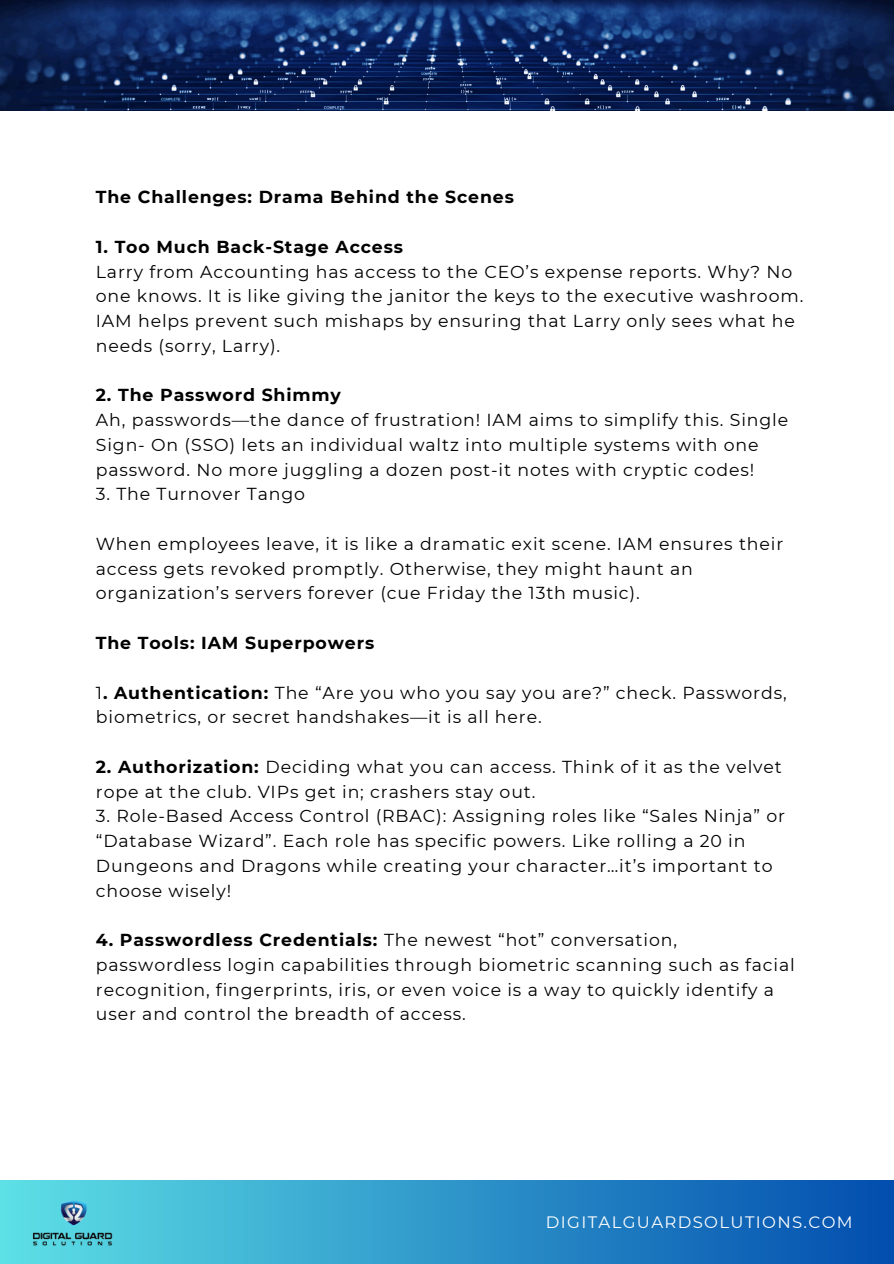
<style>
.page{position:relative;width:894px;height:1264px;background:#fff}
.page>*{position:absolute;margin:0;border:0;box-sizing:border-box;transform-origin:0 0}
.t1{font:17.25px/24.8px "Montserrat";letter-spacing:.05em;color:#000}
.t2{font:700 17.25px "Montserrat";letter-spacing:.05em;color:#000}
.t3{font:16.5px "Montserrat";letter-spacing:.08em;color:#fff}
.s1{font-weight:700}
</style>
<div class="page">
<div style="left:0;top:1180px;width:893px;height:83px;background:linear-gradient(to right,#5de0e6,#024dae)"></div>
<img style="left:29px;top:1195px;width:85px;height:54px">
<img style="left:0;top:0;width:893px;height:111px">
<p class="t2" style="left:96px;top:186px;width:419px">The Challenges: Drama Behind the Scenes</p>
<p class="t2" style="left:96px;top:236px;width:308px">1. Too Much Back-Stage Access</p>
<p class="t1" style="left:96px;top:259px;width:708px">Larry from Accounting has access to the CEO’s expense reports. Why? No one knows. It is like giving the janitor the keys to the executive washroom.<br>IAM helps prevent such mishaps by ensuring that Larry only sees what he needs (sorry, Larry).</p>
<p class="t2" style="left:96px;top:384px;width:246px">2. The Password Shimmy</p>
<p class="t1" style="left:96px;top:407px;width:693px">Ah, passwords—the dance of frustration! IAM aims to simplify this. Single<br>Sign- On (SSO) lets an individual waltz into multiple systems with one password. No more juggling a dozen post-it notes with cryptic codes!</p>
<p class="t1" style="left:96px;top:482px;width:211px">3. The Turnover Tango</p>
<h2 class="t1" style="left:96px;top:531px;width:688px">When employees leave, it is like a dramatic exit scene. IAM ensures their access gets revoked promptly. Otherwise, they might haunt an organization’s servers forever (cue Friday the 13th music).</h2>
<p class="t2" style="left:96px;top:632px;width:280px">The Tools: IAM Superpowers</p>
<p class="t1" style="left:96px;top:680px;width:692px">1<span class="s1">. Authentication:</span> The “Are you who you say you are?” check. Passwords, biometrics, or secret handshakes—it is all here.</p>
<p class="t1" style="left:96px;top:754px;width:687px"><span class="s1">2. Authorization:</span> Deciding what you can access. Think of it as the velvet rope at the club. VIPs get in; crashers stay out.</p>
<p class="t1" style="left:96px;top:803px;width:690px">3. Role-Based Access Control (RBAC): Assigning roles like “Sales Ninja” or “Database Wizard”. Each role has specific powers. Like rolling a 20 in Dungeons and Dragons while creating your character…it’s important to choose wisely!</p>
<p class="t1" style="left:96px;top:927px;width:700px"><span class="s1">4. Passwordless Credentials:</span> The newest “hot” conversation, passwordless login capabilities through biometric scanning such as facial recognition, fingerprints, iris, or even voice is a way to quickly identify a user and control the breadth of access.</p>
<h2 class="t3" style="left:545px;top:1212px;width:308px">DIGITALGUARDSOLUTIONS.COM</h2>
</div>
